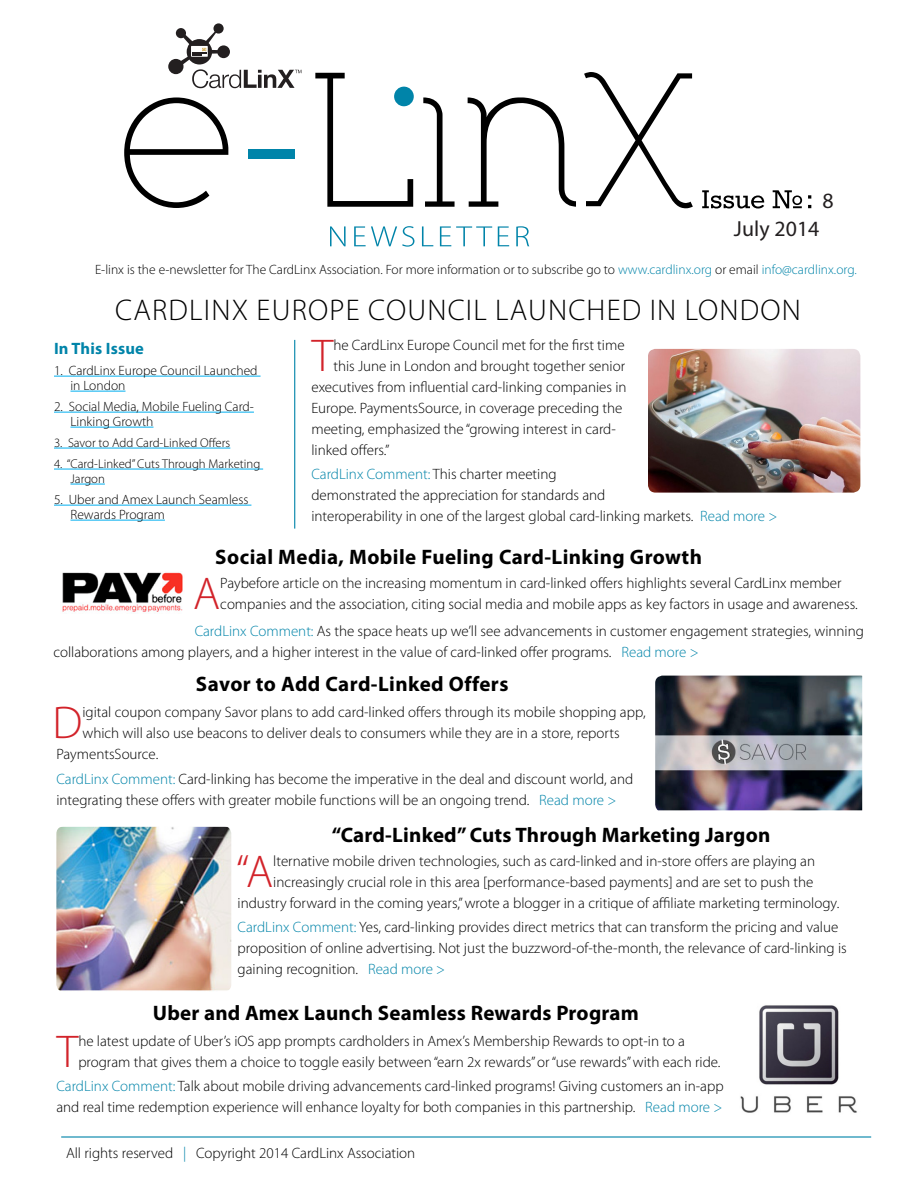
<style>
.page{position:relative;width:918px;height:1188px;background:#fff}
.page>*{position:absolute;margin:0;border:0;box-sizing:border-box;transform-origin:0 0}
.t1{font:300 46.2px "Myriad Pro";color:#d2232a}
.t2{font:300 30px "Myriad Pro";letter-spacing:.04em;color:#000}
.t3{font:21.9px "Myriad Pro";letter-spacing:.005em;color:#231f20}
.t4{font:700 21px "Myriad Pro";letter-spacing:.01em;color:#000}
.t5{font:700 16.5px "Myriad Pro";letter-spacing:.01em;color:#0084a9}
.t6{font:300 15px/21px "Myriad Pro";color:#000}
.t7{font:300 13.5px/15px "Myriad Pro";color:#000}
.t8{font:300 12.75px/15px "Myriad Pro";color:#000}
.s1{color:#0084a9}
</style>
<div class="page">
<hr style="left:54px;top:376px;width:207px;height:1px;background:#00aeef">
<hr style="left:70px;top:391px;width:56px;height:1px;background:#00aeef">
<hr style="left:54px;top:412px;width:200px;height:1px;background:#00aeef">
<hr style="left:70px;top:427px;width:83px;height:1px;background:#00aeef">
<hr style="left:54px;top:448px;width:176px;height:1px;background:#00aeef">
<hr style="left:54px;top:469px;width:209px;height:1px;background:#00aeef">
<hr style="left:70px;top:484px;width:35px;height:1px;background:#00aeef">
<hr style="left:54px;top:505px;width:197px;height:1px;background:#00aeef">
<hr style="left:70px;top:520px;width:95px;height:1px;background:#00aeef">
<hr style="left:294px;top:340px;width:1px;height:189px;background:#0084a9">
<hr style="left:61px;top:1136px;width:810px;height:2px;background:#0084a9">
<img style="left:62px;top:572px;width:121px;height:40px">
<img style="left:655px;top:676px;width:207px;height:134px">
<svg style="left:124px;top:97px;width:104px;height:111px"></svg>
<svg style="left:315px;top:73px;width:98px;height:134px"></svg>
<svg style="left:423px;top:97px;width:32px;height:110px"></svg>
<svg style="left:468px;top:97px;width:108px;height:110px"></svg>
<svg style="left:584px;top:72px;width:109px;height:136px"></svg>
<div style="left:394px;top:87px;width:20px;height:19px;background:#0084a9;border-radius:50%"></div>
<svg style="left:168px;top:23px;width:133px;height:65px"></svg>
<div style="left:248px;top:149px;width:47px;height:10px;background:#0084a9"></div>
<svg style="left:330px;top:226px;width:16px;height:20px"></svg>
<svg style="left:354px;top:226px;width:60px;height:21px"></svg>
<svg style="left:422px;top:226px;width:11px;height:20px"></svg>
<svg style="left:440px;top:226px;width:52px;height:20px"></svg>
<svg style="left:498px;top:226px;width:11px;height:20px"></svg>
<svg style="left:516px;top:226px;width:13px;height:20px"></svg>
<svg style="left:702px;top:190px;width:62px;height:19px"></svg>
<svg style="left:773px;top:190px;width:29px;height:18px"></svg>
<svg style="left:808px;top:195px;width:3px;height:4px"></svg>
<img style="left:56px;top:826px;width:175px;height:165px">
<img style="left:648px;top:349px;width:212px;height:144px">
<img style="left:740px;top:1005px;width:117px;height:108px">
<h3 class="t3" style="left:822px;top:187px;width:13px">8</h3>
<h3 class="t3" style="left:734px;top:215px;width:87px">July 2014</h3>
<p class="t7" style="left:95px;top:262px;width:763px">E-linx is the e-newsletter for The CardLinx Association. For more information or to subscribe go to <span class="s1">www.cardlinx.org</span> or email <span class="s1">info@cardlinx.org.</span></p>
<h2 class="t2" style="left:115px;top:291px;width:687px">CardLinx Europe Council Launched in London</h2>
<p class="t5" style="left:54px;top:337px;width:91px">In This Issue</p>
<p class="t7" style="left:70px;top:363px;width:189px;text-indent:-16px">1. CardLinx Europe Council Launched in London</p>
<p class="t7" style="left:70px;top:399px;width:185px;text-indent:-16px">2. Social Media, Mobile Fueling Card-<br>Linking Growth</p>
<p class="t8" style="left:54px;top:435px;width:178px">3. Savor to Add Card-Linked Offers</p>
<p class="t8" style="left:70px;top:456px;width:191px;text-indent:-16px">4. “Card-Linked” Cuts Through Marketing<br>Jargon</p>
<p class="t7" style="left:70px;top:492px;width:179px;text-indent:-16px">5. U ber and Amex Launch Seamless<br>Rewards Program</p>
<h1 class="t1" style="left:312px;top:327px;width:23px">T</h1>
<p class="t6" style="left:333px;top:334px;width:293px">he CardLinx Europe Council met for the first time</p>
<p class="t6" style="left:333px;top:355px;width:293px">this June in London and brought together senior</p>
<p class="t6" style="left:311px;top:376px;width:317px">executives from influential card-linking companies in</p>
<p class="t6" style="left:311px;top:397px;width:313px">Europe. PaymentsSource, in coverage preceding the</p>
<p class="t6" style="left:311px;top:418px;width:306px">meeting, emphasized the “growing interest in card-</p>
<p class="t6" style="left:311px;top:439px;width:80px">linked offers.”</p>
<p class="t6" style="left:311px;top:463px;width:467px"><span class="s1">CardLinx Comment:</span> This charter meeting<br>demonstrated the appreciation for standards and<br>interoperability in one of the largest global card-linking markets. <span class="s1">Read more &gt;</span></p>
<h3 class="t4" style="left:215px;top:543px;width:488px">Social Media, Mobile Fueling Card-Linking Growth</h3>
<h1 class="t1" style="left:193px;top:566px;width:26px">A</h1>
<p class="t6" style="left:220px;top:572px;width:639px">Paybefore article on the increasing momentum in card-linked offers highlights several CardLinx member companies and the association, citing social media and mobile apps as key factors in usage and awareness.</p>
<p class="t6" style="left:53px;top:620px;width:812px;text-indent:141px"><span class="s1">CardLinx Comment:</span> As the space heats up we’ll see advancements in customer engagement strategies, winning collaborations among players, and a higher interest in the value of card-linked offer programs. <span class="s1">Read more &gt;</span></p>
<h3 class="t4" style="left:196px;top:671px;width:314px">Savor to Add Card-Linked Offers</h3>
<h1 class="t1" style="left:53px;top:695px;width:26px">D</h1>
<p class="t6" style="left:83px;top:701px;width:565px">igital coupon company Savor plans to add card-linked offers through its mobile shopping app,</p>
<p class="t6" style="left:83px;top:722px;width:539px">which will also use beacons to deliver deals to consumers while they are in a store, reports</p>
<p class="t6" style="left:56px;top:743px;width:103px">PaymentsSource.</p>
<p class="t6" style="left:56px;top:769px;width:578px"><span class="s1">CardLinx Comment:</span> Card-linking has become the imperative in the deal and discount world, and integrating these offers with greater mobile functions will be an ongoing trend. <span class="s1">Read more &gt;</span></p>
<h3 class="t4" style="left:332px;top:821px;width:440px">“Card-Linked” Cuts Through Marketing Jargon</h3>
<h1 class="t1" style="left:236px;top:844px;width:37px">“A</h1>
<p class="t6" style="left:273px;top:850px;width:543px">lternative mobile driven technologies, such as card-linked and in-store offers are playing an</p>
<p class="t6" style="left:273px;top:871px;width:542px">increasingly crucial role in this area [performance-based payments] and are set to push the</p>
<p class="t6" style="left:238px;top:892px;width:603px">industry forward in the coming years,” wrote a blogger in a critique of affiliate marketing terminology.</p>
<p class="t6" style="left:238px;top:916px;width:611px"><span class="s1">CardLinx Comment:</span> Yes, card-linking provides direct metrics that can transform the pricing and value proposition of online advertising. Not just the buzzword-of-the-month, the relevance of card-linking is gaining recognition. <span class="s1">Read more &gt;</span></p>
<h3 class="t4" style="left:153px;top:999px;width:488px">Uber and Amex Launch Seamless Rewards Program</h3>
<h1 class="t1" style="left:57px;top:1024px;width:23px">T</h1>
<p class="t6" style="left:78px;top:1030px;width:644px">he latest update of U ber’s iOS app prompts cardholders in Amex’s Membership Rewards to opt-in to a program that gives them a choice to toggle easily between “earn 2x rewards” or “use rewards” with each ride.</p>
<p class="t6" style="left:56px;top:1075px;width:669px"><span class="s1">CardLinx Comment:</span> Talk about mobile driving advancements card-linked programs! Giving customers an in-app and real time redemption experience will enhance loyalty for both companies in this partnership. <span class="s1">Read more &gt;</span></p>
<p class="t6" style="left:66px;top:1142px;width:351px">All rights reserved <span class="s1">|</span> Copyright 2014 CardLinx Association</p>
</div>
